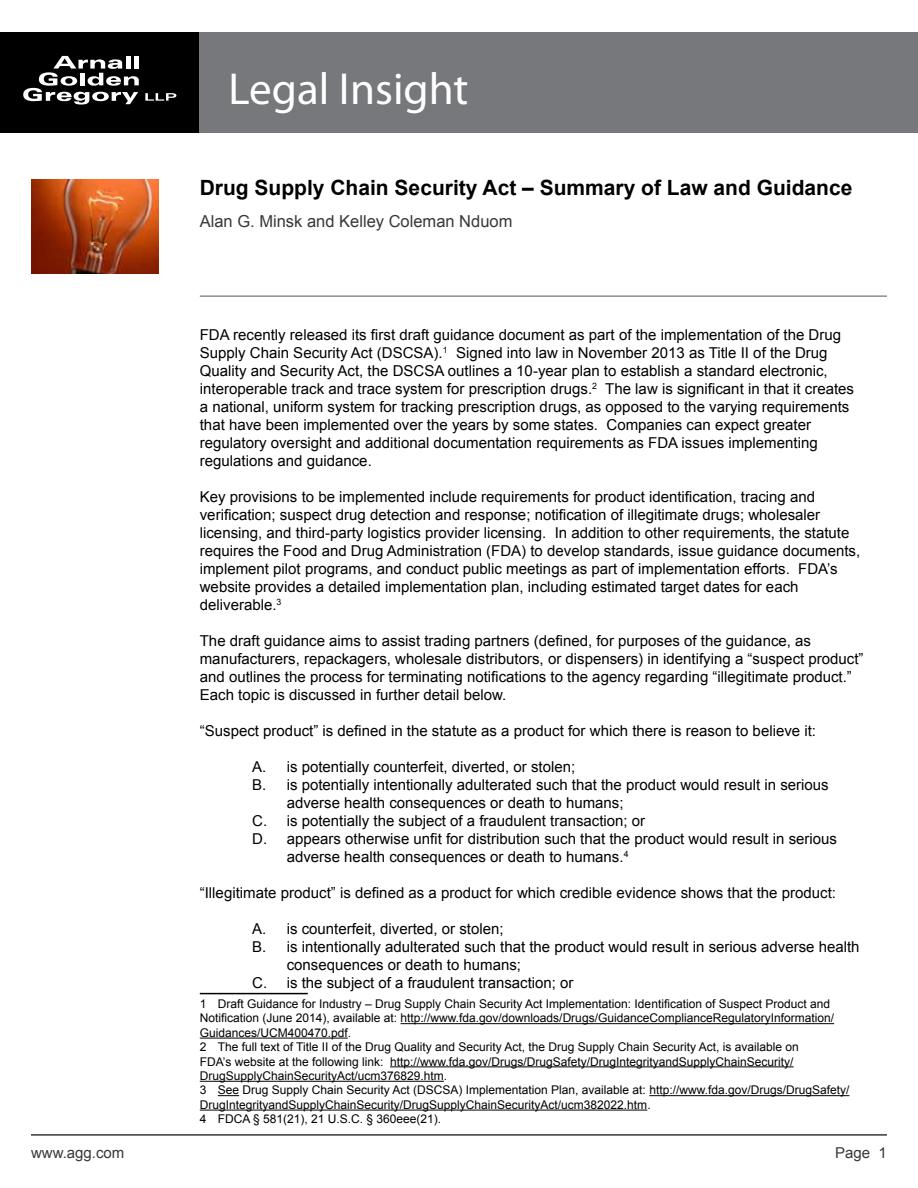
<style>
.page{position:relative;width:918px;height:1188px;background:#fff}
.page>*{position:absolute;margin:0;border:0;box-sizing:border-box;transform-origin:0 0}
.t1{font:45px "Myriad Pro";color:#fff}
.t2{font:700 21px "Arial";color:#000}
.t3{font:16.5px "Arial";color:#383839}
.t4{font:15px/18px "Arial";color:#000}
.t5{font:15px "Arial";color:#383839}
.t6{font:12px/14.4px "Arial";color:#000}
</style>
<div class="page">
<div style="left:0;top:32px;width:200px;height:101px;background:#000"></div>
<svg style="left:23px;top:56px;width:116px;height:49px"></svg>
<svg style="left:145px;top:93px;width:31px;height:8px"></svg>
<div style="left:200px;top:32px;width:718px;height:101px;background:#77787b"></div>
<hr style="left:31px;top:1134px;width:856px;height:2px;background:#383839">
<img style="left:31px;top:180px;width:128px;height:94px">
<hr style="left:200px;top:296px;width:687px;height:1px;background:#545456">
<hr style="left:200px;top:993px;width:108px;height:1px;background:#000">
<hr style="left:401px;top:1023px;width:433px;height:1px;background:#000">
<hr style="left:200px;top:1038px;width:148px;height:1px;background:#000">
<hr style="left:390px;top:1066px;width:404px;height:1px;background:#000">
<hr style="left:200px;top:1081px;width:244px;height:1px;background:#000">
<svg style="left:218px;top:1095px;width:21px;height:1px"></svg>
<hr style="left:649px;top:1095px;width:200px;height:1px;background:#000">
<hr style="left:200px;top:1110px;width:447px;height:1px;background:#000">
<h1 class="t1" style="left:229px;top:61px;width:241px">Legal Insight</h1>
<h2 class="t2" style="left:200px;top:174px;width:654px">Drug Supply Chain Security Act – Summary of Law and Guidance</h2>
<p class="t3" style="left:200px;top:210px;width:314px">Alan G. Minsk and Kelley Coleman Nduom</p>
<p class="t4" style="left:200px;top:326px;width:656px">FDA recently released its first draft guidance document as part of the implementation of the Drug Supply Chain Security Act (DSCSA).<sup>1</sup> Signed into law in November 2013 as Title II of the Drug Quality and Security Act, the DSCSA outlines a 10-year plan to establish a standard electronic, interoperable track and trace system for prescription drugs.<sup>2</sup> The law is significant in that it creates a national, uniform system for tracking prescription drugs, as opposed to the varying requirements that have been implemented over the years by some states. Companies can expect greater regulatory oversight and additional documentation requirements as FDA issues implementing regulations and guidance.</p>
<p class="t4" style="left:200px;top:488px;width:662px">Key provisions to be implemented include requirements for product identification, tracing and verification; suspect drug detection and response; notification of illegitimate drugs; wholesaler licensing, and third-party logistics provider licensing. In addition to other requirements, the statute requires the Food and Drug Administration (FDA) to develop standards, issue guidance documents, implement pilot programs, and conduct public meetings as part of implementation efforts. FDA’s website provides a detailed implementation plan, including estimated target dates for each deliverable.<sup>3</sup></p>
<p class="t4" style="left:200px;top:632px;width:665px">The draft guidance aims to assist trading partners (defined, for purposes of the guidance, as manufacturers, repackagers, wholesale distributors, or dispensers) in identifying a “suspect product” and outlines the process for terminating notifications to the agency regarding “illegitimate product.” Each topic is discussed in further detail below.</p>
<p class="t4" style="left:200px;top:722px;width:618px">“Suspect product” is defined in the statute as a product for which there is reason to believe it:</p>
<p class="t4" style="left:252px;top:758px;width:324px">A. is potentially counterfeit, diverted, or stolen;</p>
<p class="t4" style="left:252px;top:776px;width:578px">B. is potentially intentionally adulterated such that the product would result in serious</p>
<p class="t4" style="left:287px;top:794px;width:338px">adverse health consequences or death to humans;</p>
<p class="t4" style="left:252px;top:812px;width:395px">C. is potentially the subject of a fraudulent transaction; or</p>
<p class="t4" style="left:252px;top:830px;width:586px">D. appears otherwise unfit for distribution such that the product would result in serious</p>
<p class="t4" style="left:287px;top:848px;width:343px">adverse health consequences or death to humans.<sup>4</sup></p>
<p class="t4" style="left:200px;top:884px;width:638px">“Illegitimate product” is defined as a product for which credible evidence shows that the product:</p>
<p class="t4" style="left:252px;top:920px;width:253px">A. is counterfeit, diverted, or stolen;</p>
<p class="t4" style="left:252px;top:938px;width:609px">B. is intentionally adulterated such that the product would result in serious adverse health</p>
<p class="t4" style="left:287px;top:956px;width:236px">consequences or death to humans;</p>
<p class="t4" style="left:252px;top:974px;width:323px">C. is the subject of a fraudulent transaction; or</p>
<p class="t6" style="left:200px;top:997px;width:651px">1 Draft Guidance for Industry – Drug Supply Chain Security Act Implementation: Identification of Suspect Product and Notification (June 2014), available at: http://www.fda.gov/downloads/Drugs/GuidanceComplianceRegulatoryInformation/ Guidances/UCM400470.pdf.<br>2 The full text of Title II of the Drug Quality and Security Act, the Drug Supply Chain Security Act, is available on<br>FDA’s website at the following link: http://www.fda.gov/Drugs/DrugSafety/DrugIntegrityandSupplyChainSecurity/ DrugSupplyChainSecurityAct/ucm376829.htm.<br>3 See Drug Supply Chain Security Act (DSCSA) Implementation Plan, available at: http://www.fda.gov/Drugs/DrugSafety/ DrugIntegrityandSupplyChainSecurity/DrugSupplyChainSecurityAct/ucm382022.htm.<br>4 FDCA § 581(21), 21 U.S.C. § 360eee(21).</p>
<p class="t5" style="left:31px;top:1142px;width:95px">www.agg.com</p>
<p class="t5" style="left:835px;top:1142px;width:53px">Page 1</p>
</div>
